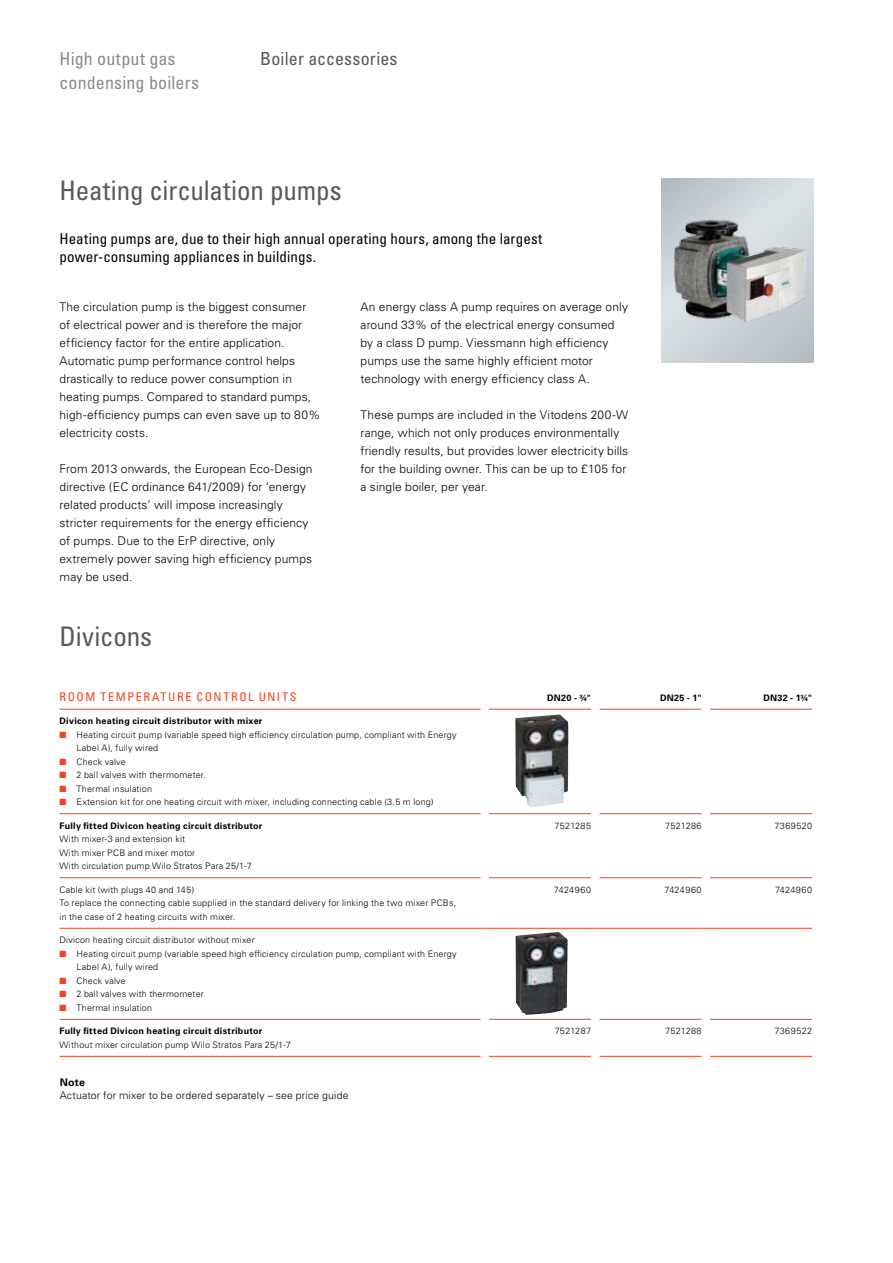
<style>
.page{position:relative;width:893px;height:1263px;background:#fff}
.page>*{position:absolute;margin:0;border:0;box-sizing:border-box;transform-origin:0 0}
.t1{font:condensed 27px "Univers";letter-spacing:-.005em;color:#58595b}
.t2{font:condensed 18px/24px "Univers";letter-spacing:.01em;color:#888a8d}
.t3{font:condensed 18px "Univers";letter-spacing:.01em;color:#58595b}
.t4{font:condensed 15px/18px "Univers";letter-spacing:.005em;color:#000}
.t5{font:300 12px/18px "Univers";letter-spacing:.01em;color:#000}
.t6{font:condensed 12px "Univers LTCYR 57";letter-spacing:.135em;color:#ef4423}
.t7{font:300 10.5px "Univers";letter-spacing:.015em;color:#000}
.t8{font:700 10.5px "Univers";color:#000}
.t9{font:300 9px/13.5px "Univers LTCYR 45";letter-spacing:.02em;color:#000}
.t10{font:700 9px "Univers LTCYR 65";letter-spacing:.03em;color:#000}
.t11{font:300 9px "Univers LTCYR 45";letter-spacing:.045em;color:#000}
.t12{font:300 9px "Univers LTCYR 45";letter-spacing:.05em;color:#000}
.s1{color:#ef4423}
</style>
<div class="page">
<svg style="left:662px;top:179px;width:152px;height:184px;background:#c7cfd4"></svg>
<img style="left:672px;top:203px;width:133px;height:133px">
<hr style="left:60px;top:813px;width:420px;height:1px;background:#ef4423">
<hr style="left:489px;top:813px;width:102px;height:1px;background:#ef4423">
<hr style="left:600px;top:813px;width:102px;height:1px;background:#ef4423">
<hr style="left:710px;top:813px;width:102px;height:1px;background:#ef4423">
<hr style="left:60px;top:877px;width:420px;height:1px;background:#ef4423">
<hr style="left:489px;top:877px;width:102px;height:1px;background:#ef4423">
<hr style="left:600px;top:877px;width:102px;height:1px;background:#ef4423">
<hr style="left:710px;top:877px;width:102px;height:1px;background:#ef4423">
<hr style="left:60px;top:1019px;width:420px;height:1px;background:#ef4423">
<hr style="left:489px;top:1019px;width:102px;height:1px;background:#ef4423">
<hr style="left:600px;top:1019px;width:102px;height:1px;background:#ef4423">
<hr style="left:710px;top:1019px;width:102px;height:1px;background:#ef4423">
<hr style="left:60px;top:1056px;width:420px;height:1px;background:#ef4423">
<hr style="left:489px;top:1056px;width:102px;height:1px;background:#ef4423">
<hr style="left:600px;top:1056px;width:102px;height:1px;background:#ef4423">
<hr style="left:710px;top:1056px;width:102px;height:1px;background:#ef4423">
<hr style="left:60px;top:709px;width:420px;height:1px;background:#ef4423">
<hr style="left:489px;top:709px;width:102px;height:1px;background:#ef4423">
<hr style="left:600px;top:709px;width:102px;height:1px;background:#ef4423">
<hr style="left:710px;top:709px;width:102px;height:1px;background:#ef4423">
<hr style="left:60px;top:928px;width:420px;height:1px;background:#ef4423">
<hr style="left:489px;top:928px;width:102px;height:1px;background:#ef4423">
<hr style="left:600px;top:928px;width:102px;height:1px;background:#ef4423">
<hr style="left:710px;top:928px;width:102px;height:1px;background:#ef4423">
<img style="left:515px;top:714px;width:53px;height:93px">
<img style="left:515px;top:932px;width:53px;height:83px">
<h2 class="t2" style="left:60px;top:47px;width:141px">High output gas condensing boilers</h2>
<h2 class="t3" style="left:260px;top:48px;width:139px">Boiler accessories</h2>
<h1 class="t1" style="left:60px;top:173px;width:284px">Heating circulation pumps</h1>
<p class="t4" style="left:60px;top:229px;width:484px">Heating pumps are, due to their high annual operating hours, among the largest power-consuming appliances in buildings.</p>
<p class="t5" style="left:60px;top:298px;width:262px">The circulation pump is the biggest consumer<br>of electrical power and is therefore the major efficiency factor for the entire application.<br>Automatic pump performance control helps drastically to reduce power consumption in heating pumps. Compared to standard pumps, high-efficiency pumps can even save up to 80% electricity costs.</p>
<p class="t5" style="left:60px;top:460px;width:254px">From 2013 onwards, the European Eco-Design directive (EC ordinance 641/2009) for ‘energy related products’ will impose increasingly stricter requirements for the energy efficiency of pumps. Due to the ErP directive, only extremely power saving high efficiency pumps may be used.</p>
<h1 class="t1" style="left:60px;top:620px;width:94px">Divicons</h1>
<p class="t5" style="left:361px;top:298px;width:269px">An energy class A pump requires on average only around 33% of the electrical energy consumed by a class D pump. Viessmann high efficiency pumps use the same highly efficient motor technology with energy efficiency class A.</p>
<p class="t5" style="left:361px;top:406px;width:269px">These pumps are included in the Vitodens 200-W range, which not only produces environmentally friendly results, but provides lower electricity bills for the building owner. This can be up to £105 for a single boiler, per year.</p>
<p class="t6" style="left:60px;top:689px;width:9px">ROO</p>
<p class="t6" style="left:85px;top:689px;width:121px">M TEMPERATURE CONT</p>
<p class="t6" style="left:231px;top:689px;width:45px">ROL UNITS</p>
<p class="t10" style="left:547px;top:691px;width:45px">DN20 - 3/4"</p>
<p class="t10" style="left:660px;top:691px;width:43px">DN25 - 1"</p>
<p class="t10" style="left:763px;top:691px;width:50px">DN32 - 13/4"</p>
<p class="t10" style="left:60px;top:715px;width:204px">Divicon heating circuit distributor with mixer</p>
<p class="t9" style="left:77px;top:727px;width:382px;text-indent:-17px"><span class="s1">■</span> Heating circuit pump (variable speed high efficiency circulation pump, compliant with Energy<br>Label A), fully wired</p>
<p class="t9" style="left:60px;top:754px;width:68px"><span class="s1">■</span> Check valve</p>
<p class="t9" style="left:60px;top:768px;width:148px"><span class="s1">■</span> 2 ball valves with thermometer.</p>
<p class="t9" style="left:60px;top:781px;width:94px"><span class="s1">■</span> Thermal insulation</p>
<p class="t9" style="left:60px;top:795px;width:376px"><span class="s1">■</span> Extension kit for one heating circuit with mixer, including connecting cable (3.5 m long)</p>
<p class="t10" style="left:60px;top:819px;width:204px">Fully fitted Divicon heating circuit distributor</p>
<p class="t9" style="left:60px;top:832px;width:194px">With mixer-3 and extension kit<br>With mixer PCB and mixer motor<br>With circulation pump Wilo Stratos Para 25/1-7</p>
<p class="t9" style="left:555px;top:818px;width:38px">7521285</p>
<p class="t9" style="left:665px;top:818px;width:38px">7521286</p>
<p class="t12" style="left:774px;top:820px;width:39px">7369520</p>
<p class="t9" style="left:60px;top:882px;width:398px">Cable kit (with plugs 40 and 145)<br>To replace the connecting cable supplied in the standard delivery for linking the two mixer PCBs, in the case of 2 heating circuits with mixer.</p>
<p class="t11" style="left:554px;top:884px;width:39px">7424960</p>
<p class="t11" style="left:664px;top:884px;width:39px">7424960</p>
<p class="t11" style="left:775px;top:884px;width:39px">7424960</p>
<p class="t9" style="left:60px;top:933px;width:197px">Divicon heating circuit distributor without mixer</p>
<p class="t9" style="left:77px;top:947px;width:382px;text-indent:-17px"><span class="s1">■</span> Heating circuit pump (variable speed high efficiency circulation pump, compliant with Energy<br>Label A), fully wired</p>
<p class="t9" style="left:60px;top:974px;width:68px"><span class="s1">■</span> Check valve</p>
<p class="t9" style="left:60px;top:987px;width:146px"><span class="s1">■</span> 2 ball valves with thermometer</p>
<p class="t9" style="left:60px;top:1001px;width:94px"><span class="s1">■</span> Thermal insulation</p>
<p class="t10" style="left:60px;top:1025px;width:204px">Fully fitted Divicon heating circuit distributor</p>
<p class="t9" style="left:60px;top:1038px;width:233px">Without mixer circulation pump Wilo Stratos Para 25/1-7</p>
<p class="t9" style="left:555px;top:1024px;width:38px">7521287</p>
<p class="t9" style="left:665px;top:1024px;width:38px">7521288</p>
<p class="t12" style="left:774px;top:1025px;width:39px">7369522</p>
<p class="t8" style="left:60px;top:1076px;width:27px">Note</p>
<p class="t7" style="left:60px;top:1089px;width:290px">Actuator for mixer to be ordered separately – see price guide</p>
</div>
